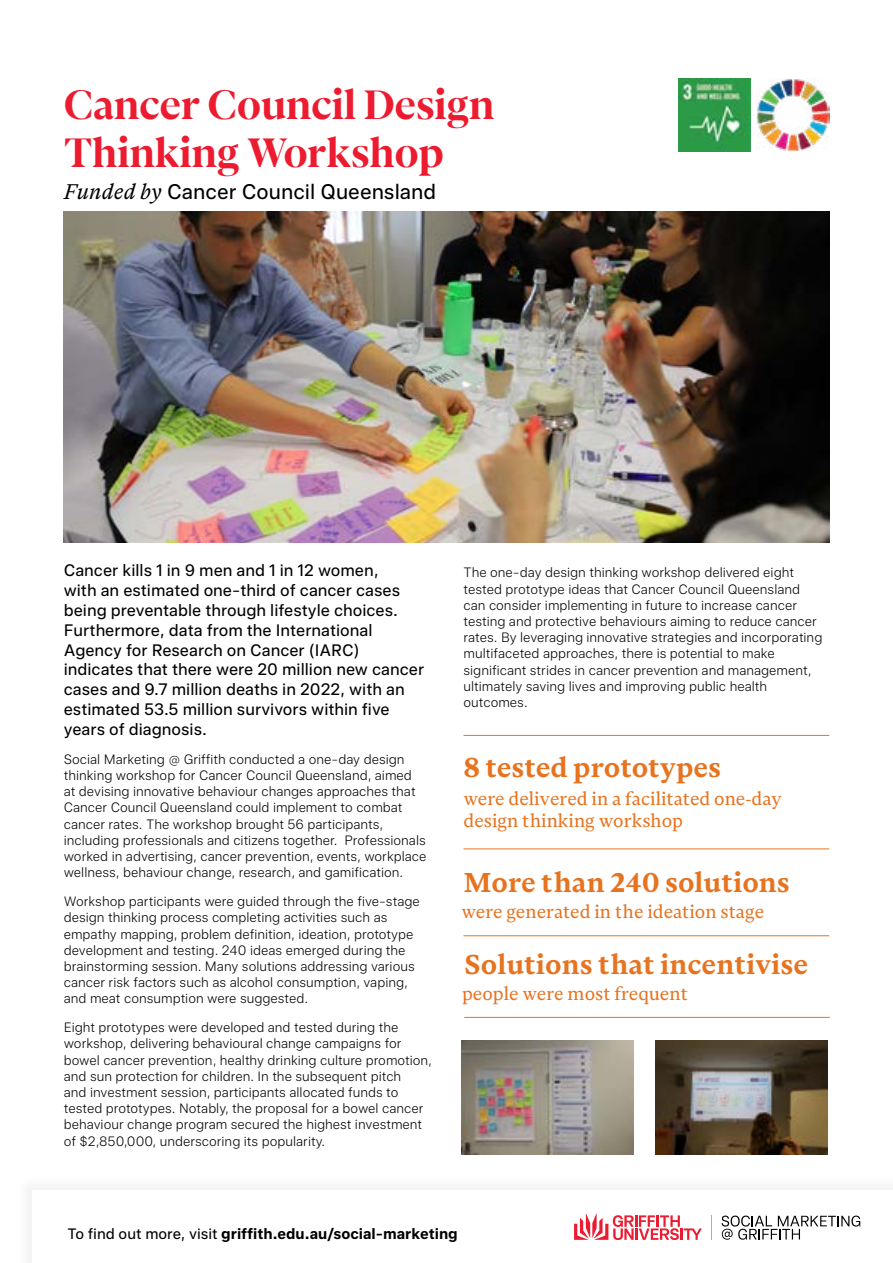
<style>
.page{position:relative;width:893px;height:1263px;background:#fff}
.page>*{position:absolute;margin:0;border:0;box-sizing:border-box;transform-origin:0 0}
.t1{font:700 40.5px/48.6px "Griffith Serif Display";color:#ed1b2f}
.t2{font:700 27px "Griffith Serif Text";color:#e7731f}
.t3{font:21px "Griffith Sans Text";color:#000}
.t4{font:18px/21.6px "Griffith Serif Text";color:#e7731f}
.t5{font:16.5px/19.8px "Griffith Sans Text";color:#000}
.t6{font:700 15px "Griffith Sans Text";color:#000}
.t7{font:300 13.5px/16.2px "Griffith Sans Text";color:#000}
.s1{font-family:"Griffith Serif Text";font-style:italic}
.s2{font-weight:400}
</style>
<div class="page">
<div style="left:16px;top:1175px;width:877px;height:88px;background:#fafafa"></div>
<div style="left:32px;top:1191px;width:861px;height:72px;background:#fff"></div>
<svg style="left:574px;top:1213px;width:128px;height:27px"></svg>
<svg style="left:711px;top:1215px;width:1px;height:25px"></svg>
<svg style="left:721px;top:1215px;width:139px;height:25px"></svg>
<img style="left:64px;top:212px;width:765px;height:331px">
<hr style="left:463px;top:848px;width:366px;height:1px;background:#e7731f">
<hr style="left:463px;top:935px;width:366px;height:1px;background:#e7731f">
<hr style="left:463px;top:735px;width:366px;height:1px;background:#e7731f">
<img style="left:678px;top:79px;width:73px;height:72px">
<img style="left:757px;top:79px;width:72px;height:72px">
<hr style="left:464px;top:1017px;width:366px;height:1px;background:#e7731f">
<img style="left:461px;top:1041px;width:173px;height:113px">
<img style="left:655px;top:1041px;width:173px;height:113px">
<h1 class="t1" style="left:64px;top:80px;width:432px">Cancer Council Design<br>Thinking Workshop</h1>
<h3 class="t3" style="left:64px;top:180px;width:374px"><span class="s1">Funded by</span> Cancer Council Queensland</h3>
<p class="t5" style="left:64px;top:561px;width:362px">Cancer kills 1 in 9 men and 1 in 12 women,<br>with an estimated one-third of cancer cases being preventable through lifestyle choices.<br>Furthermore, data from the International Agency for Research on Cancer (IARC) indicates that there were 20 million new cancer cases and 9.7 million deaths in 2022, with an estimated 53.5 million survivors within five years of diagnosis.</p>
<p class="t7" style="left:64px;top:751px;width:364px">Social Marketing @ Griffith conducted a one-day design thinking workshop for Cancer Council Queensland, aimed at devising innovative behaviour changes approaches that Cancer Council Queensland could implement to combat cancer rates. The workshop brought 56 participants, including professionals and citizens together. Professionals worked in advertising, cancer prevention, events, workplace wellness, behaviour change, research, and gamification.</p>
<p class="t7" style="left:64px;top:893px;width:358px">Workshop participants were guided through the five-stage design thinking process completing activities such as empathy mapping, problem definition, ideation, prototype development and testing. 240 ideas emerged during the brainstorming session. Many solutions addressing various cancer risk factors such as alcohol consumption, vaping, and meat consumption were suggested.</p>
<p class="t7" style="left:64px;top:1019px;width:370px">Eight prototypes were developed and tested during the workshop, delivering behavioural change campaigns for bowel cancer prevention, healthy drinking culture promotion, and sun protection for children. In the subsequent pitch<br>and investment session, participants allocated funds to tested prototypes. Notably, the proposal for a bowel cancer behaviour change program secured the highest investment of $2,850,000, underscoring its popularity.</p>
<p class="t7" style="left:463px;top:565px;width:360px">The one-day design thinking workshop delivered eight tested prototype ideas that Cancer Council Queensland can consider implementing in future to increase cancer testing and protective behaviours aiming to reduce cancer rates. By leveraging innovative strategies and incorporating multifaceted approaches, there is potential to make significant strides in cancer prevention and management, ultimately saving lives and improving public health outcomes.</p>
<h2 class="t2" style="left:463px;top:750px;width:259px">8 tested prototypes</h2>
<h3 class="t4" style="left:463px;top:788px;width:320px">were delivered in a facilitated one-day design thinking workshop</h3>
<h2 class="t2" style="left:463px;top:865px;width:328px">More than 240 solutions</h2>
<h3 class="t4" style="left:461px;top:901px;width:304px">were generated in the ideation stage</h3>
<h2 class="t2" style="left:464px;top:947px;width:345px">Solutions that incentivise</h2>
<h3 class="t4" style="left:462px;top:983px;width:227px">people were most frequent</h3>
<p class="t6" style="left:67px;top:1225px;width:392px"><span class="s2">To find out more, visit</span> griffith.edu.au/social-marketing</p>
</div>
